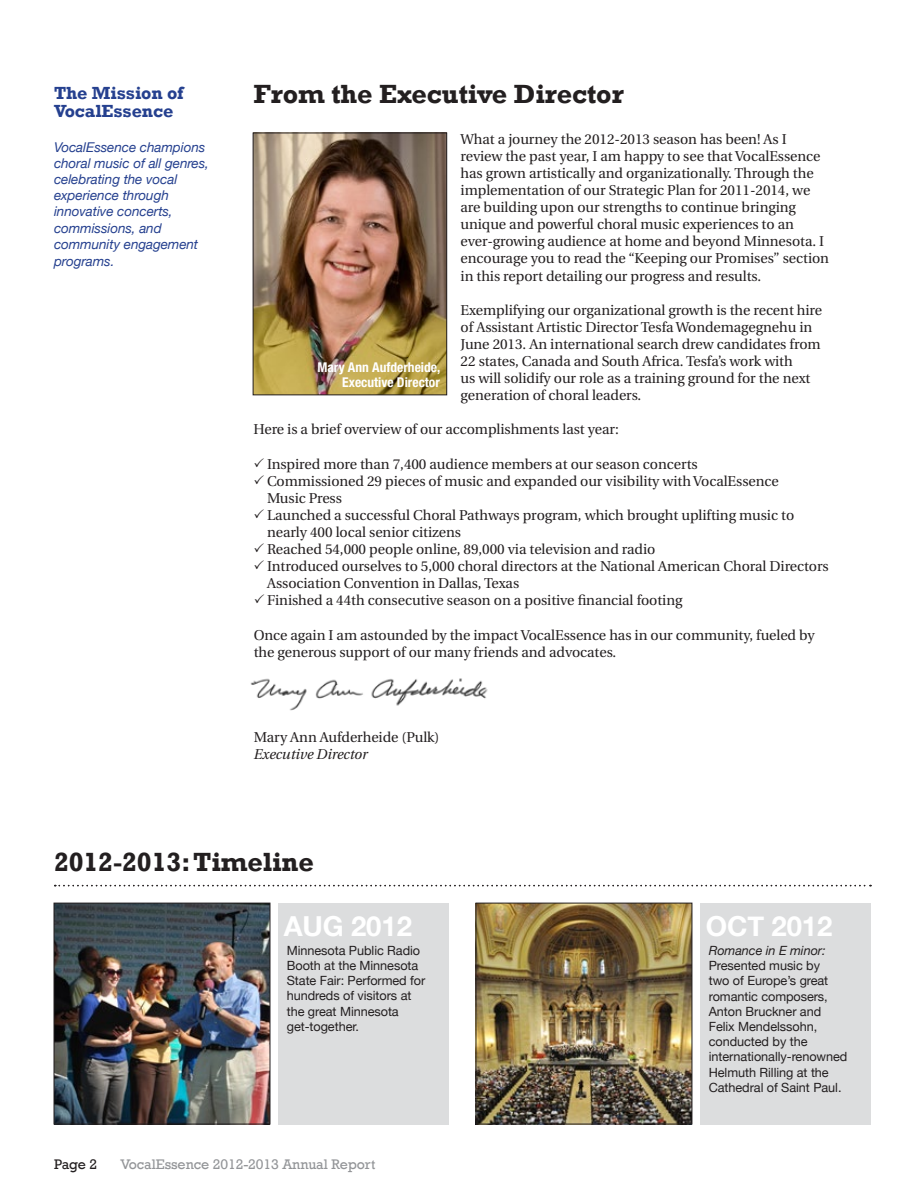
<style>
.page{position:relative;width:918px;height:1188px;background:#fff}
.page>*{position:absolute;margin:0;border:0;box-sizing:border-box;transform-origin:0 0}
.t1{font:700 27.6px "Helvetica Neue";letter-spacing:-.005em;color:#fff}
.t2{font:700 27px "Rockwell";letter-spacing:-.005em;color:#231f20}
.t3{font:700 18px/18px "Rockwell";letter-spacing:-.005em;color:#25408f}
.t4{font:14.25px/17.1px "Utopia";letter-spacing:-.005em;color:#231f20}
.t5{font:14.25px "Rockwell";letter-spacing:-.005em;color:#939598}
.t6{font:italic 14.25px "Utopia";letter-spacing:-.005em;color:#231f20}
.t7{font:14.25px "Rockwell";color:#231f20}
.t8{font:italic 13.5px/16.4px "Helvetica Neue";letter-spacing:-.005em;color:#25408f}
.t9{font:700 condensed 13.5px/15px "Helvetica Neue";color:#fff;text-align:right}
.t10{font:12.75px/15.3px "Helvetica Neue";letter-spacing:-.005em;color:#231f20}
.t11{font:italic 12.75px "Helvetica Neue";letter-spacing:-.005em;color:#231f20}
</style>
<div class="page">
<img style="left:255px;top:135px;width:190px;height:258px">
<div style="left:253px;top:133px;width:194px;height:262px;border:1px solid #231f20"></div>
<img style="left:250px;top:678px;width:238px;height:33px">
<svg style="left:55px;top:885px;width:816px;height:1px"></svg>
<img style="left:56px;top:905px;width:212px;height:217px">
<div style="left:54px;top:903px;width:216px;height:221px;border:1px solid #231f20"></div>
<div style="left:278px;top:903px;width:171px;height:221px;background:#dcddde"></div>
<img style="left:478px;top:905px;width:212px;height:217px">
<div style="left:476px;top:903px;width:216px;height:221px;border:1px solid #231f20"></div>
<div style="left:700px;top:903px;width:171px;height:221px;background:#dcddde"></div>
<p class="t3" style="left:54px;top:84px;width:131px">The Mission of<br>VocalEssence</p>
<p class="t8" style="left:54px;top:138px;width:157px">VocalEssence champions choral music of all genres, celebrating the vocal experience through innovative concerts, commissions, and community engagement programs.</p>
<h2 class="t2" style="left:254px;top:77px;width:372px">From the Executive Director</h2>
<p class="t4" style="left:461px;top:131px;width:370px">What a journey the 2012-2013 season has been! As I review the past year, I am happy to see that VocalEssence has grown artistically and organizationally. Through the implementation of our Strategic Plan for 2011-2014, we are building upon our strengths to continue bringing unique and powerful choral music experiences to an ever-growing audience at home and beyond Minnesota. I encourage you to read the “Keeping our Promises” section in this report detailing our progress and results.</p>
<p class="t4" style="left:461px;top:302px;width:363px">Exemplifying our organizational growth is the recent hire of Assistant Artistic Director Tesfa Wondemagegnehu in June 2013. An international search drew candidates from 22 states, Canada and South Africa. Tesfa’s work with<br>us will solidify our role as a training ground for the next generation of choral leaders.</p>
<p class="t4" style="left:254px;top:421px;width:367px">Here is a brief overview of our accomplishments last year:</p>
<p class="t4" style="left:267px;top:456px;width:563px">Inspired more than 7,400 audience members at our season concerts<br>Commissioned 29 pieces of music and expanded our visibility with VocalEssence<br>Music Press<br>Launched a successful Choral Pathways program, which brought uplifting music to nearly 400 local senior citizens<br>Reached 54,000 people online, 89,000 via television and radio<br>Introduced ourselves to 5,000 choral directors at the National American Choral Directors Association Convention in Dallas, Texas<br>Finished a 44th consecutive season on a positive financial footing</p>
<p class="t4" style="left:254px;top:627px;width:562px">Once again I am astounded by the impact VocalEssence has in our community, fueled by the generous support of our many friends and advocates.</p>
<p class="t9" style="left:318px;top:360px;width:124px">Mary Ann Aufderheide,<br>Executive Director</p>
<p class="t4" style="left:254px;top:729px;width:187px">Mary Ann Aufderheide (Pulk)</p>
<p class="t6" style="left:254px;top:747px;width:116px">Executive Director</p>
<h2 class="t2" style="left:54px;top:846px;width:261px">2012-2013: Timeline</h2>
<h1 class="t1" style="left:284px;top:901px;width:130px">AUG 2012</h1>
<p class="t10" style="left:287px;top:942px;width:140px">Minnesota Public Radio<br>Booth at the Minnesota<br>State Fair: Performed for hundreds of visitors at the great Minnesota get-together.</p>
<p class="t7" style="left:54px;top:1156px;width:45px">Page 2</p>
<p class="t5" style="left:120px;top:1156px;width:256px">VocalEssence 2012-2013 Annual Report</p>
<h1 class="t1" style="left:706px;top:901px;width:128px">OCT 2012</h1>
<p class="t11" style="left:709px;top:940px;width:118px">Romance in E minor:</p>
<p class="t10" style="left:709px;top:957px;width:140px">Presented music by<br>two of Europe’s great romantic composers,<br>Anton Bruckner and<br>Felix Mendelssohn, conducted by the internationally-renowned<br>Helmuth Rilling at the<br>Cathedral of Saint Paul.</p>
</div>
